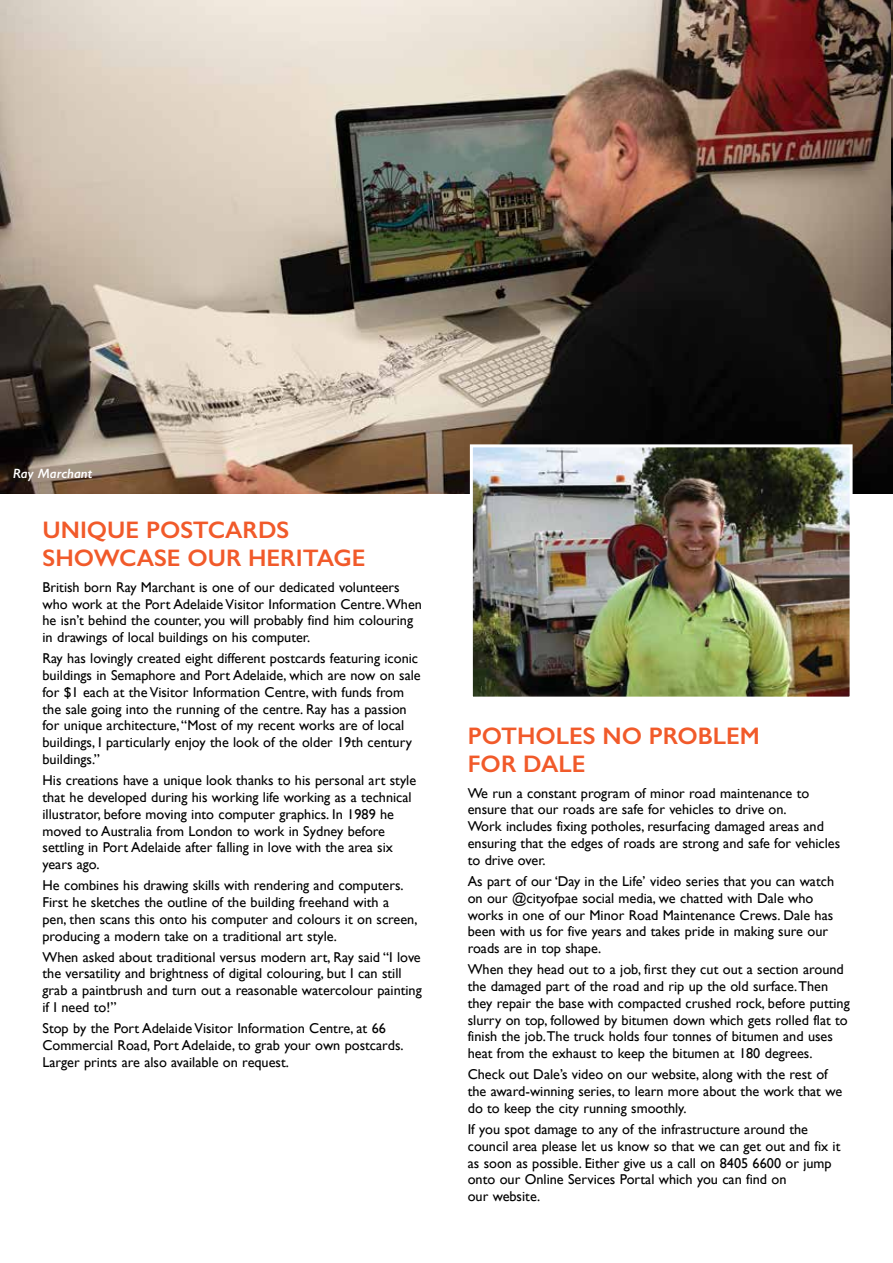
<style>
.page{position:relative;width:893px;height:1263px;background:#fff}
.page>*{position:absolute;margin:0;border:0;box-sizing:border-box;transform-origin:0 0}
.t1{font:600 24px/28.8px "Gill Sans";color:#f15a2a}
.t2{font:14.25px/16.8px "Gill Sans";color:#000}
.t3{font:italic 600 13.5px "Gill Sans";color:#fff}
</style>
<div class="page">
<img style="left:0;top:0;width:893px;height:493px">
<img style="left:892px;top:0;width:1px;height:404px">
<img style="left:474px;top:448px;width:375px;height:248px">
<div style="left:470px;top:444px;width:383px;height:256px;border:3px solid #fff"></div>
<p class="t3" style="left:13px;top:466px;width:81px">Ray Marchant</p>
<h1 class="t1" style="left:43px;top:515px;width:324px">UNIQUE POSTCARDS<br>SHOWCASE OUR HERITAGE</h1>
<p class="t2" style="left:43px;top:578px;width:381px">British born Ray Marchant is one of our dedicated volunteers who work at the Port Adelaide Visitor Information Centre. When he isn’t behind the counter, you will probably find him colouring in drawings of local buildings on his computer.</p>
<p class="t2" style="left:43px;top:650px;width:380px">Ray has lovingly created eight different postcards featuring iconic buildings in Semaphore and Port Adelaide, which are now on sale for $1 each at the Visitor Information Centre, with funds from the sale going into the running of the centre. Ray has a passion for unique architecture, “Most of my recent works are of local buildings, I particularly enjoy the look of the older 19th century buildings.”</p>
<p class="t2" style="left:43px;top:772px;width:375px">His creations have a unique look thanks to his personal art style that he developed during his working life working as a technical illustrator, before moving into computer graphics. In 1989 he moved to Australia from London to work in Sydney before settling in Port Adelaide after falling in love with the area six years ago.</p>
<p class="t2" style="left:43px;top:877px;width:376px">He combines his drawing skills with rendering and computers.<br>First he sketches the outline of the building freehand with a<br>pen, then scans this onto his computer and colours it on screen, producing a modern take on a traditional art style.</p>
<p class="t2" style="left:43px;top:948px;width:381px">When asked about traditional versus modern art, Ray said “I love the versatility and brightness of digital colouring, but I can still grab a paintbrush and turn out a reasonable watercolour painting if I need to!”</p>
<p class="t2" style="left:43px;top:1020px;width:363px">Stop by the Port Adelaide Visitor Information Centre, at 66<br>Commercial Road, Port Adelaide, to grab your own postcards.<br>Larger prints are also available on request.</p>
<h1 class="t1" style="left:468px;top:721px;width:294px">POTHOLES NO PROBLEM<br>FOR DALE</h1>
<p class="t2" style="left:468px;top:784px;width:374px">We run a constant program of minor road maintenance to ensure that our roads are safe for vehicles to drive on.<br>Work includes fixing potholes, resurfacing damaged areas and ensuring that the edges of roads are strong and safe for vehicles to drive over.</p>
<p class="t2" style="left:468px;top:872px;width:368px">As part of our ‘Day in the Life’ video series that you can watch on our @cityofpae social media, we chatted with Dale who works in one of our Minor Road Maintenance Crews. Dale has been with us for five years and takes pride in making sure our roads are in top shape.</p>
<p class="t2" style="left:468px;top:961px;width:384px">When they head out to a job, first they cut out a section around the damaged part of the road and rip up the old surface. Then they repair the base with compacted crushed rock, before putting slurry on top, followed by bitumen down which gets rolled flat to finish the job. The truck holds four tonnes of bitumen and uses heat from the exhaust to keep the bitumen at 180 degrees.</p>
<p class="t2" style="left:468px;top:1066px;width:376px">Check out Dale’s video on our website, along with the rest of the award-winning series, to learn more about the work that we do to keep the city running smoothly.</p>
<p class="t2" style="left:468px;top:1120px;width:374px">If you spot damage to any of the infrastructure around the council area please let us know so that we can get out and fix it as soon as possible. Either give us a call on 8405 6600 or jump onto our Online Services Portal which you can find on<br>our website.</p>
</div>
